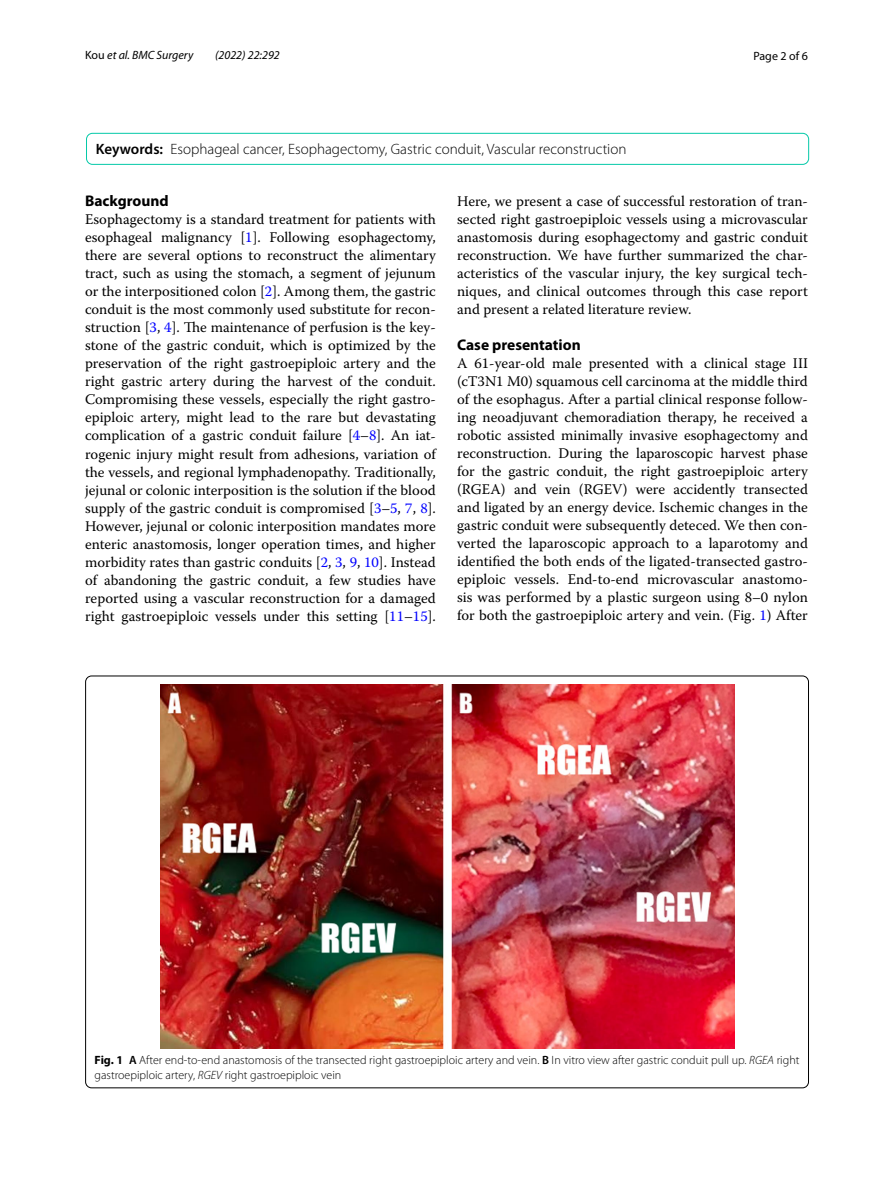
<style>
.page{position:relative;width:893px;height:1187px;background:#fff}
.page>*{position:absolute;margin:0;border:0;box-sizing:border-box;transform-origin:0 0}
.t1{font:700 15.45px "Myriad Pro";color:#000}
.t2{font:300 15px "Myriad Pro";color:#000}
.t3{font:14.7px/18px "Warnock Pro";color:#000;text-align:justify}
.t4{font:300 12px/15px "Myriad Pro";color:#000}
.t5{font:italic 12px "Myriad Pro";color:#000}
.t6{font:12px "Myriad Pro";color:#000}
.s1{font-style:normal}
.s2{font-weight:600}
.s3{color:#00f}
.s4{font-weight:700}
.s5{font-style:italic}
</style>
<div class="page">
<div style="left:86px;top:133px;width:723px;height:32px;border:1px solid #04c9a8;border-radius:6px"></div>
<img style="left:160px;top:685px;width:574px;height:363px">
<p class="t5" style="left:85px;top:48px;width:110px"><span class="s1">Kou</span> et al. BMC Surgery</p>
<p class="t5" style="left:215px;top:48px;width:66px">(2022) 22:292</p>
<p class="t6" style="left:753px;top:48px;width:56px">Page 2 of 6</p>
<p class="t2" style="left:96px;top:141px;width:532px"><span class="s2">Keywords:</span> Esophageal cancer, Esophagectomy, Gastric conduit, Vascular reconstruction</p>
<p class="t1" style="left:85px;top:191px;width:85px">Background</p>
<p class="t3" style="left:85px;top:210px;width:352px">Esophagectomy is a standard treatment for patients with esophageal malignancy [<span class="s3">1</span>]. Following esophagectomy, there are several options to reconstruct the alimentary tract, such as using the stomach, a segment of jejunum or the interpositioned colon [<span class="s3">2</span>]. Among them, the gastric conduit is the most commonly used substitute for recon&shy;struction [<span class="s3">3</span>, <span class="s3">4</span>]. The maintenance of perfusion is the key&shy;stone of the gastric conduit, which is optimized by the preservation of the right gastroepiploic artery and the right gastric artery during the harvest of the conduit.<br>Compromising these vessels, especially the right gastro&shy;epiploic artery, might lead to the rare but devastating complication of a gastric conduit failure [<span class="s3">4</span>–<span class="s3">8</span>]. An iat&shy;rogenic injury might result from adhesions, variation of the vessels, and regional lymphadenopathy. Traditionally, jejunal or colonic interposition is the solution if the blood supply of the gastric conduit is compromised [<span class="s3">3</span>–<span class="s3">5</span>, <span class="s3">7</span>, <span class="s3">8</span>].<br>However, jejunal or colonic interposition mandates more enteric anastomosis, longer operation times, and higher morbidity rates than gastric conduits [<span class="s3">2</span>, <span class="s3">3</span>, <span class="s3">9</span>, <span class="s3">10</span>]. Instead of abandoning the gastric conduit, a few studies have reported using a vascular reconstruction for a damaged right gastroepiploic vessels under this setting [<span class="s3">11</span>–<span class="s3">15</span>].</p>
<p class="t3" style="left:457px;top:191px;width:352px">Here, we present a case of successful restoration of tran&shy;sected right gastroepiploic vessels using a microvascular anastomosis during esophagectomy and gastric conduit reconstruction. We have further summarized the char&shy;acteristics of the vascular injury, the key surgical tech&shy;niques, and clinical outcomes through this case report and present a related literature review.</p>
<p class="t1" style="left:457px;top:334px;width:125px">Case presentation</p>
<p class="t3" style="left:457px;top:353px;width:352px">A 61-year-old male presented with a clinical stage III (cT3N1 M0) squamous cell carcinoma at the middle third of the esophagus. After a partial clinical response follow&shy;ing neoadjuvant chemoradiation therapy, he received a robotic assisted minimally invasive esophagectomy and reconstruction. During the laparoscopic harvest phase for the gastric conduit, the right gastroepiploic artery (RGEA) and vein (RGEV) were accidently transected and ligated by an energy device. Ischemic changes in the gastric conduit were subsequently deteced. We then con&shy;verted the laparoscopic approach to a laparotomy and identified the both ends of the ligated-transected gastro&shy;epiploic vessels. End-to-end microvascular anastomo&shy;sis was performed by a plastic surgeon using 8–0 nylon for both the gastroepiploic artery and vein. (Fig. <span class="s3">1</span>) After</p>
<p class="t4" style="left:95px;top:1052px;width:706px"><span class="s4">Fig. 1</span> <span class="s2">A</span> After end-to-end anastomosis of the transected right gastroepiploic artery and vein. <span class="s2">B</span> In vitro view after gastric conduit pull up. <span class="s5">RGEA</span> right gastroepiploic artery, <span class="s5">RGEV</span> right gastroepiploic vein</p>
</div>
